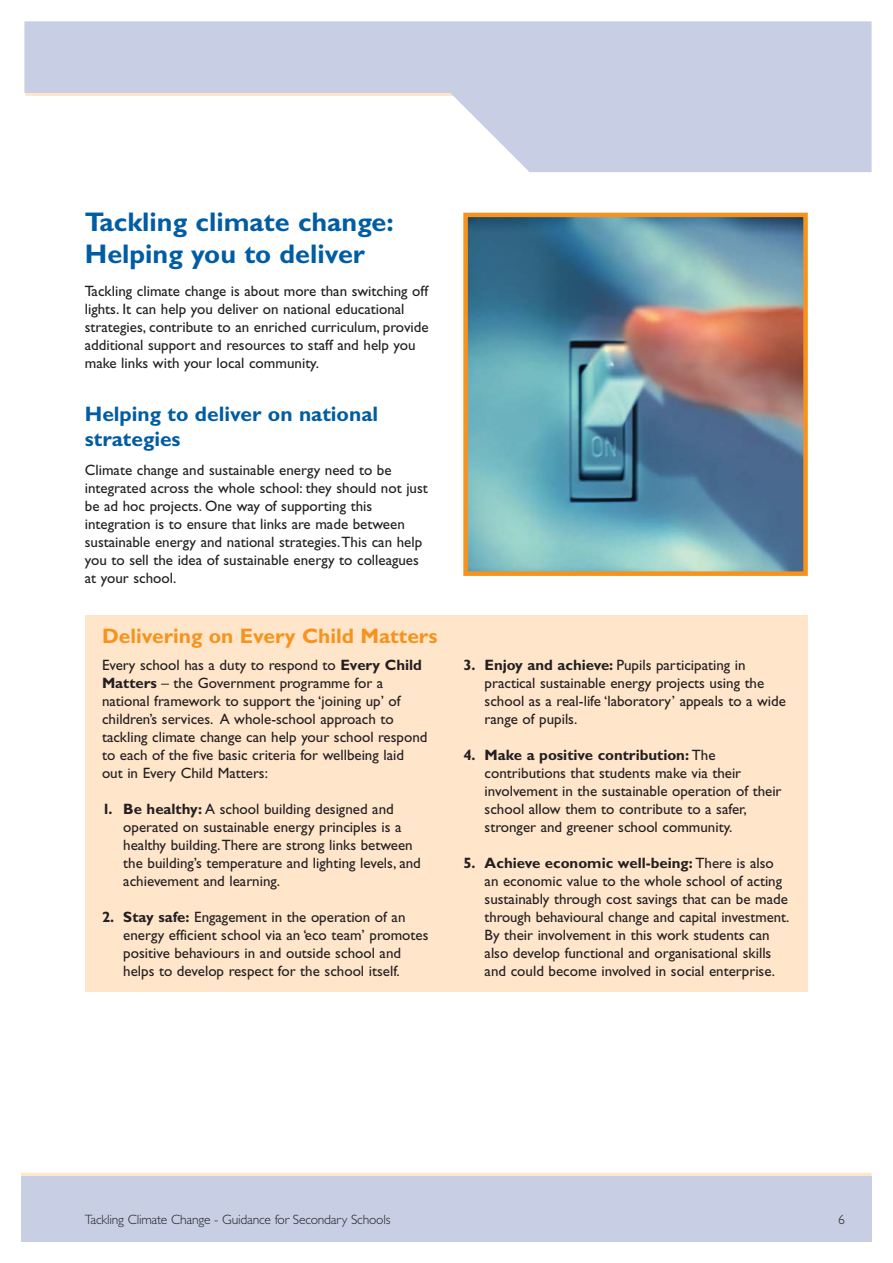
<style>
.page{position:relative;width:893px;height:1263px;background:#fff}
.page>*{position:absolute;margin:0;border:0;box-sizing:border-box;transform-origin:0 0}
.t1{font:700 27px/32.4px "Gill Sans";color:#005da3}
.t2{font:700 21px/25.2px "Gill Sans";color:#005da3}
.t3{font:700 21px "Gill Sans";color:#f7931d}
.t4{font:15px/18px "Gill Sans";color:#231f20}
.t5{font:300 13.5px "Gill Sans";letter-spacing:-.015em;color:#231f20}
.s1{font-weight:700}
</style>
<div class="page">
<svg style="left:24px;top:21px;width:847px;height:151px;fill:#c8cfe5"></svg>
<hr style="left:21px;top:1173px;width:850px;height:4px;background:#ffe5ca">
<div style="left:21px;top:1176px;width:850px;height:66px;background:#c8cfe5"></div>
<div style="left:85px;top:615px;width:723px;height:377px;background:#ffe5ca"></div>
<img style="left:468px;top:218px;width:335px;height:353px">
<div style="left:463px;top:213px;width:345px;height:363px;border:4px solid #f7931d"></div>
<h1 class="t1" style="left:85px;top:209px;width:310px">Tackling climate change:<br>Helping you to deliver</h1>
<p class="t4" style="left:85px;top:284px;width:345px">Tackling climate change is about more than switching off lights. It can help you deliver on national educational strategies, contribute to an enriched curriculum, provide additional support and resources to staff and help you make links with your local community.</p>
<h2 class="t2" style="left:85px;top:403px;width:295px">Helping to deliver on national strategies</h2>
<p class="t4" style="left:85px;top:463px;width:344px">Climate change and sustainable energy need to be integrated across the whole school: they should not just be ad hoc projects. One way of supporting this integration is to ensure that links are made between sustainable energy and national strategies.This can help you to sell the idea of sustainable energy to colleagues at your school.</p>
<h2 class="t3" style="left:102px;top:628px;width:337px">Delivering on Every Child Matters</h2>
<p class="t4" style="left:102px;top:658px;width:327px">Every school has a duty to respond to <span class="s1">Every Child Matters</span> – the Government programme for a national framework to support the ‘joining up’ of children’s services. A whole-school approach to tackling climate change can help your school respond to each of the five basic criteria for wellbeing laid out in Every Child Matters:</p>
<p class="t4" style="left:123px;top:802px;width:299px;text-indent:-21px"><span class="s1">1. Be healthy:</span> A school building designed and operated on sustainable energy principles is a healthy building.There are strong links between the building’s temperature and lighting levels, and achievement and learning.</p>
<p class="t4" style="left:123px;top:910px;width:307px;text-indent:-21px"><span class="s1">2. Stay safe:</span> Engagement in the operation of an energy efficient school via an ‘eco team’ promotes positive behaviours in and outside school and helps to develop respect for the school itself.</p>
<p class="t4" style="left:485px;top:658px;width:303px;text-indent:-21px"><span class="s1">3. Enjoy and achieve:</span> Pupils participating in practical sustainable energy projects using the school as a real-life ‘laboratory’ appeals to a wide range of pupils.</p>
<p class="t4" style="left:485px;top:748px;width:298px;text-indent:-21px"><span class="s1">4. Make a positive contribution:</span> The contributions that students make via their involvement in the sustainable operation of their school allow them to contribute to a safer, stronger and greener school community.</p>
<p class="t4" style="left:485px;top:856px;width:306px;text-indent:-21px"><span class="s1">5. Achieve economic well-being:</span> There is also an economic value to the whole school of acting sustainably through cost savings that can be made through behavioural change and capital investment.<br>By their involvement in this work students can also develop functional and organisational skills and could become involved in social enterprise.</p>
<p class="t5" style="left:85px;top:1214px;width:307px">Tackling Climate Change - Guidance for Secondary Schools</p>
<p class="t5" style="left:838px;top:1214px;width:8px">6</p>
</div>
